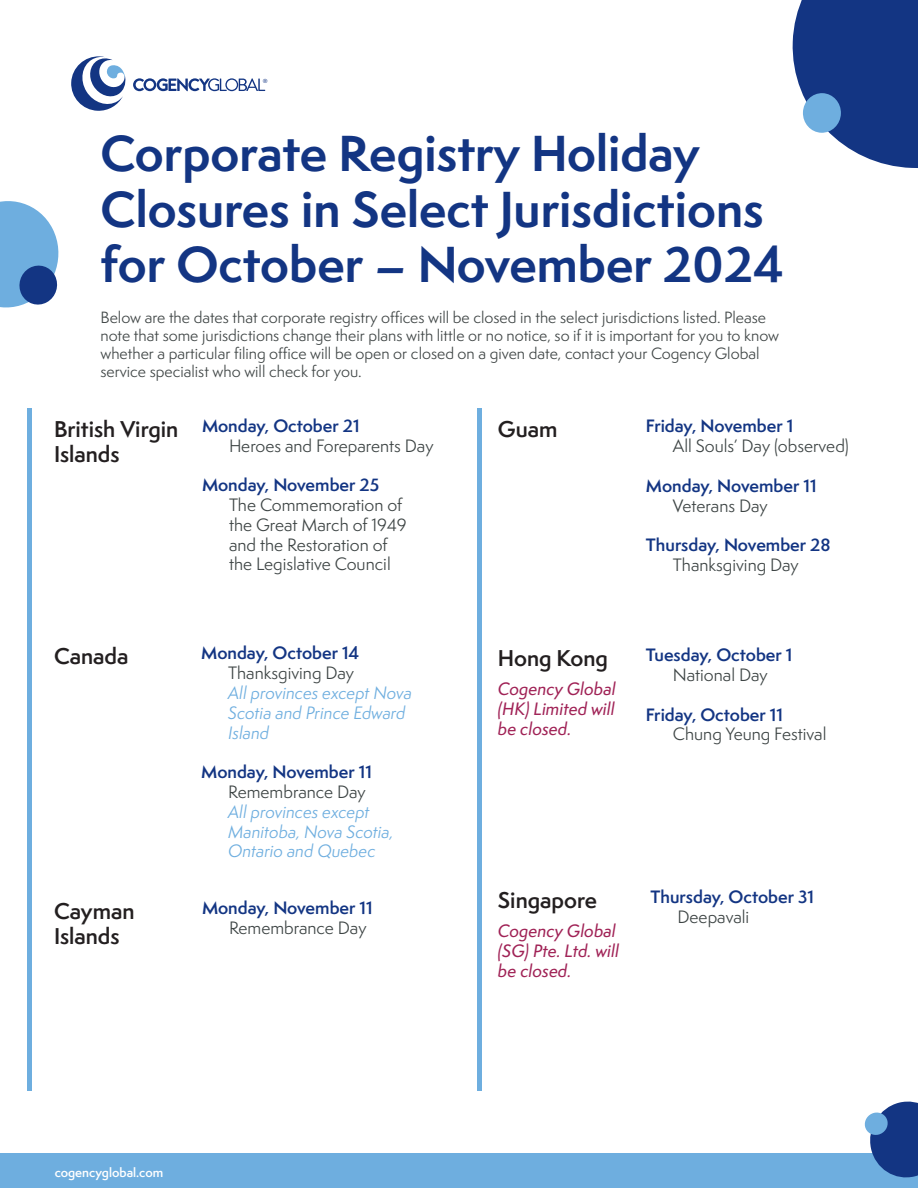
<style>
.page{position:relative;width:918px;height:1188px;background:#fff}
.page>*{position:absolute;margin:0;border:0;box-sizing:border-box;transform-origin:0 0}
.t1{font:700 46.5px/55.8px "Semplicita Pro";color:#133583}
.t2{font:600 21px/25.2px "Semplicita Pro";color:#231f20}
.t3{font:16.5px/19.8px "Semplicita Pro";color:#3d4444}
.t4{font:600 16.5px "Semplicita Pro";color:#133583}
.t5{font:italic 16.5px/19.8px "Semplicita Pro";color:#6eaedf}
.t6{font:16.5px/19.8px "Semplicita Pro Med It";color:#a02256;text-align:justify}
.t7{font:15px/18px "Semplicita Pro";color:#3f4545}
.t8{font:600 12px "Semplicita Pro";color:#fff}
.t9{font:5.85px "Brandon Grotesque";color:#133583}
</style>
<div class="page">
<svg style="left:133px;top:78px;width:132px;height:13px"></svg>
<svg style="left:71px;top:56px;width:55px;height:55px"></svg>
<div style="left:27px;top:409px;width:5px;height:682px;background:#6eaedf"></div>
<div style="left:0;top:1153px;width:918px;height:35px;background:#6eaedf"></div>
<svg style="left:0;top:201px;width:59px;height:107px;background:#73a4d3"></svg>
<svg style="left:792px;top:0;width:126px;height:168px"></svg>
<div style="left:803px;top:93px;width:38px;height:40px;background:#6eaedf;border-radius:50%"></div>
<svg style="left:864px;top:1101px;width:54px;height:77px"></svg>
<div style="left:477px;top:409px;width:5px;height:682px;background:#6eaedf"></div>
<p class="t9" style="left:263px;top:77px;width:6px">®</p>
<p class="t1" style="left:101px;top:125px;width:685px">Corporate Registry Holiday<br>Closures in Select Jurisdictions for October – November 2024</p>
<p class="t7" style="left:101px;top:308px;width:680px">Below are the dates that corporate registry offices will be closed in the select jurisdictions listed. Please note that some jurisdictions change their plans with little or no notice, so if it is important for you to know whether a particular filing office will be open or closed on a given date, contact your Cogency Global service specialist who will check for you.</p>
<p class="t2" style="left:54px;top:416px;width:126px">British Virgin<br>Islands</p>
<p class="t4" style="left:202px;top:413px;width:159px">Monday, October 21</p>
<p class="t3" style="left:229px;top:435px;width:206px">Heroes and Foreparents Day</p>
<p class="t4" style="left:202px;top:473px;width:179px">Monday, November 25</p>
<p class="t3" style="left:229px;top:495px;width:179px">The Commemoration of the Great March of 1949 and the Restoration of</p>
<p class="t3" style="left:229px;top:554px;width:163px">the Legislative Council</p>
<p class="t2" style="left:54px;top:644px;width:76px">Canada</p>
<p class="t4" style="left:201px;top:641px;width:160px">Monday, October 14</p>
<p class="t3" style="left:228px;top:663px;width:127px">Thanksgiving Day</p>
<p class="t5" style="left:228px;top:683px;width:185px">All provinces except Nova<br>Scotia and Prince Edward<br>Island</p>
<p class="t4" style="left:201px;top:760px;width:172px">Monday, November 11</p>
<p class="t3" style="left:228px;top:782px;width:139px">Remembrance Day</p>
<p class="t5" style="left:228px;top:801px;width:167px">All provinces except<br>Manitoba, Nova Scotia,<br>Ontario and Quebec</p>
<p class="t2" style="left:54px;top:898px;width:82px">Cayman<br>Islands</p>
<p class="t4" style="left:202px;top:896px;width:172px">Monday, November 11</p>
<p class="t3" style="left:229px;top:917px;width:139px">Remembrance Day</p>
<p class="t2" style="left:498px;top:417px;width:61px">Guam</p>
<p class="t4" style="left:646px;top:414px;width:149px">Friday, November 1</p>
<p class="t3" style="left:673px;top:436px;width:177px">All Souls’ Day (observed)</p>
<p class="t4" style="left:646px;top:474px;width:172px">Monday, November 11</p>
<p class="t3" style="left:673px;top:495px;width:96px">Veterans Day</p>
<p class="t4" style="left:646px;top:533px;width:186px">Thursday, November 28</p>
<p class="t3" style="left:673px;top:555px;width:127px">Thanksgiving Day</p>
<p class="t2" style="left:498px;top:646px;width:112px">Hong Kong</p>
<p class="t4" style="left:646px;top:643px;width:148px">Tuesday, October 1</p>
<p class="t3" style="left:673px;top:665px;width:96px">National Day</p>
<p class="t4" style="left:646px;top:702px;width:139px">Friday, October 11</p>
<p class="t3" style="left:673px;top:724px;width:155px">Chung Yeung Festival</p>
<p class="t6" style="left:498px;top:679px;width:119px">Cogency Global (HK) Limited will be closed.</p>
<p class="t2" style="left:498px;top:888px;width:101px">Singapore</p>
<p class="t4" style="left:651px;top:885px;width:165px">Thursday, October 31</p>
<p class="t3" style="left:678px;top:907px;width:73px">Deepavali</p>
<p class="t6" style="left:498px;top:921px;width:123px;text-align:left">Cogency Global (SG) Pte. Ltd. will be closed.</p>
<p class="t8" style="left:55px;top:1163px;width:110px">cogencyglobal.com</p>
</div>
